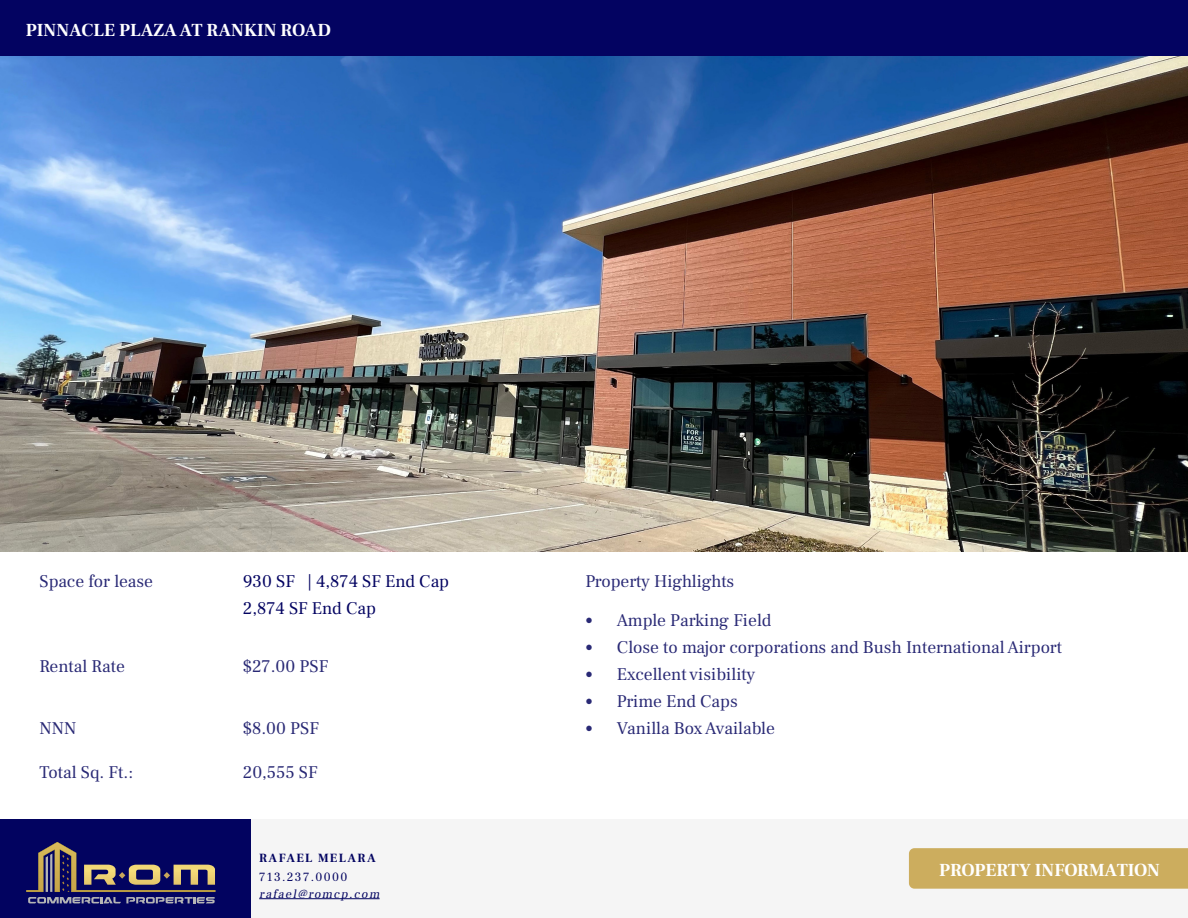
<style>
.page{position:relative;width:1188px;height:918px;background:#fff}
.page>*{position:absolute;margin:0;border:0;box-sizing:border-box;transform-origin:0 0}
.t1{font:700 18px "Frank Ruhl Libre";color:#fff}
.t2{font:17.55px "Frank Ruhl Libre";color:#292975}
.t3{font:17.55px/27px "Frank Ruhl Libre";color:#030361}
.t4{font:italic 12.3px "Frank Ruhl Libre";color:#020360}
.t5{font:700 12.3px "Frank Ruhl Libre";letter-spacing:.11em;color:#020360}
.t6{font:12.3px "Frank Ruhl Libre";letter-spacing:.11em;color:#020360}
</style>
<div class="page">
<div style="left:0;top:820px;width:1188px;height:98px;background:#f5f5f5"></div>
<div style="left:0;top:820px;width:251px;height:98px;background:#020360"></div>
<hr style="left:259px;top:898px;width:121px;height:1px;background:#020360">
<div style="left:0;top:0;width:1188px;height:56px;background:#030361"></div>
<img style="left:0;top:56px;width:1188px;height:495px">
<svg style="left:26px;top:842px;width:190px;height:61px"></svg>
<div style="left:909px;top:848px;width:279px;height:41px;background:#ccad5e"></div>
<p class="t1" style="left:26px;top:19px;width:307px">PINNACLE PLAZA AT RANKIN ROAD</p>
<p class="t2" style="left:40px;top:571px;width:115px">Space for lease</p>
<p class="t3" style="left:243px;top:568px;width:208px">930 SF | 4,874 SF End Cap<br>2,874 SF End Cap</p>
<p class="t2" style="left:40px;top:656px;width:87px">Rental Rate</p>
<p class="t2" style="left:243px;top:656px;width:87px">$27.00 PSF</p>
<p class="t2" style="left:585px;top:571px;width:151px">Property Highlights</p>
<p class="t2" style="left:585px;top:610px;width:188px">• Ample Parking Field</p>
<p class="t2" style="left:585px;top:637px;width:478px">• Close to major corporations and Bush International Airport</p>
<p class="t2" style="left:585px;top:664px;width:171px">• Excellent visibility</p>
<p class="t2" style="left:585px;top:691px;width:154px">• Prime End Caps</p>
<p class="t2" style="left:40px;top:717px;width:38px">NNN</p>
<p class="t2" style="left:243px;top:717px;width:78px">$8.00 PSF</p>
<p class="t2" style="left:585px;top:718px;width:191px">• Vanilla Box Available</p>
<p class="t2" style="left:40px;top:762px;width:95px">Total Sq. Ft.:</p>
<p class="t2" style="left:243px;top:762px;width:76px">20,555 SF</p>
<p class="t5" style="left:259px;top:850px;width:118px">RAFAEL MELARA</p>
<p class="t6" style="left:259px;top:870px;width:90px">713.237.0000</p>
<p class="t4" style="left:259px;top:886px;width:125px">rafael@romcp.com</p>
<p class="t1" style="left:939px;top:859px;width:222px">PROPERTY INFORMATION</p>
</div>
